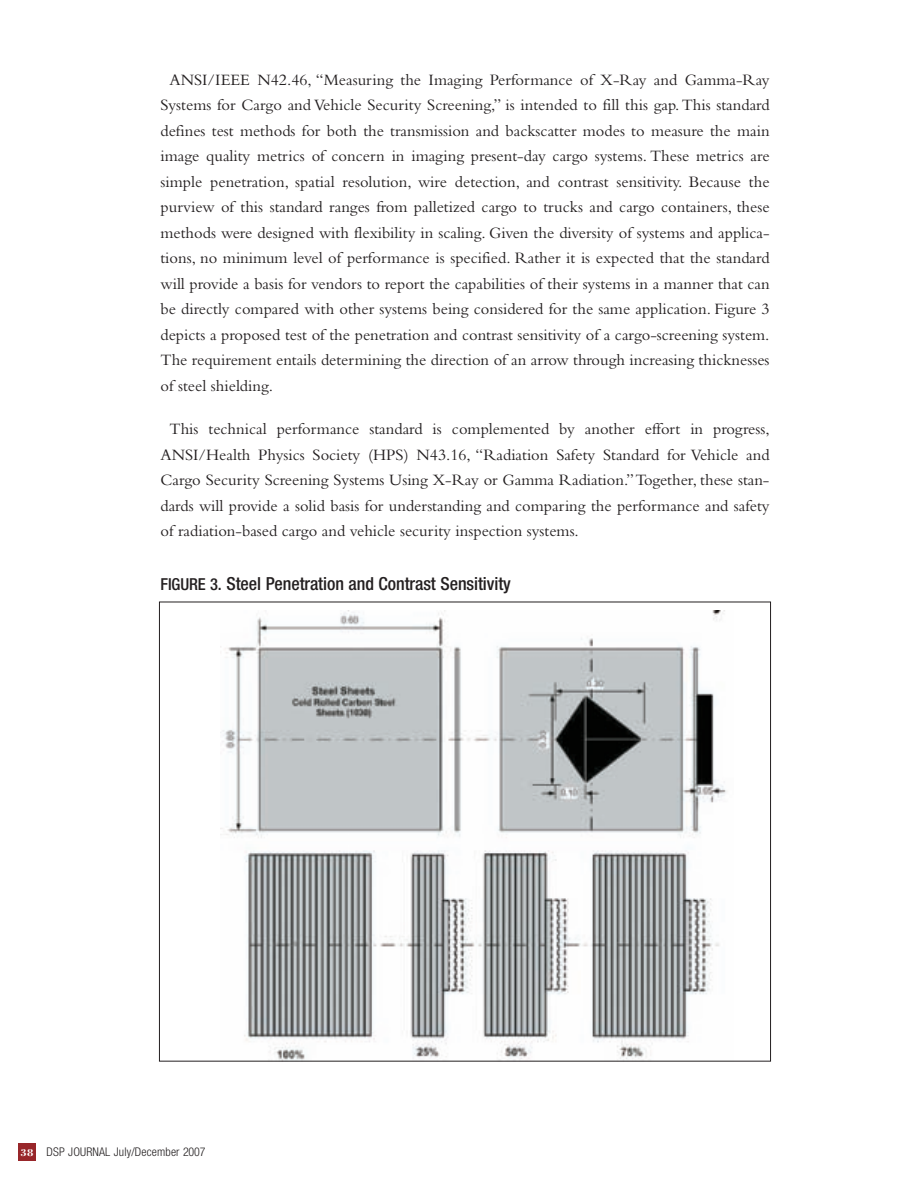
<style>
.page{position:relative;width:918px;height:1188px;background:#fff}
.page>*{position:absolute;margin:0;border:0;box-sizing:border-box;transform-origin:0 0}
.t1{font:500 condensed 18px "Helvetica Neue";letter-spacing:-.005em;color:#231f20}
.t2{font:16.5px/25.5px "Bembo";color:#231f20;text-align:justify}
.t3{font:300 condensed 12px "Helvetica Neue";letter-spacing:.015em;color:#231f20}
.s1{font-size:16.5px}
.s2{font-family:"Bodoni";font-weight:700;font-stretch:normal;font-size:10.5px;color:#fff}
</style>
<div class="page">
<div style="left:18px;top:1143px;width:18px;height:18px;background:#98262a"></div>
<img style="left:221px;top:611px;width:506px;height:449px">
<p class="t2" style="left:161px;top:68px;width:611px;text-indent:9px">ANSI/IEEE N42.46, “Measuring the Imaging Performance of X-Ray and Gamma-Ray Systems for Cargo and Vehicle Security Screening,” is intended to fill this gap.This standard defines test methods for both the transmission and backscatter modes to measure the main image quality metrics of concern in imaging present-day cargo systems. These metrics are simple penetration, spatial resolution, wire detection, and contrast sensitivity. Because the purview of this standard ranges from palletized cargo to trucks and cargo containers, these methods were designed with flexibility in scaling. Given the diversity of systems and applica&shy;tions, no minimum level of performance is specified. Rather it is expected that the standard will provide a basis for vendors to report the capabilities of their systems in a manner that can be directly compared with other systems being considered for the same application. Figure 3 depicts a proposed test of the penetration and contrast sensitivity of a cargo-screening system.<br>The requirement entails determining the direction of an arrow through increasing thicknesses of steel shielding.</p>
<p class="t2" style="left:161px;top:418px;width:611px;text-indent:9px">This technical performance standard is complemented by another effort in progress, ANSI/Health Physics Society (HPS) N43.16, “Radiation Safety Standard for Vehicle and Cargo Security Screening Systems Using X-Ray or Gamma Radiation.”Together, these stan&shy;dards will provide a solid basis for understanding and comparing the performance and safety of radiation-based cargo and vehicle security inspection systems.</p>
<p class="t1" style="left:160px;top:577px;width:352px"><span class="s1">FIGURE 3.</span> Steel Penetration and Contrast Sensitivity</p>
<p class="t3" style="left:21px;top:1147px;width:186px"><span class="s2">38</span> DSP JOURNAL July/December 2007</p>
</div>
